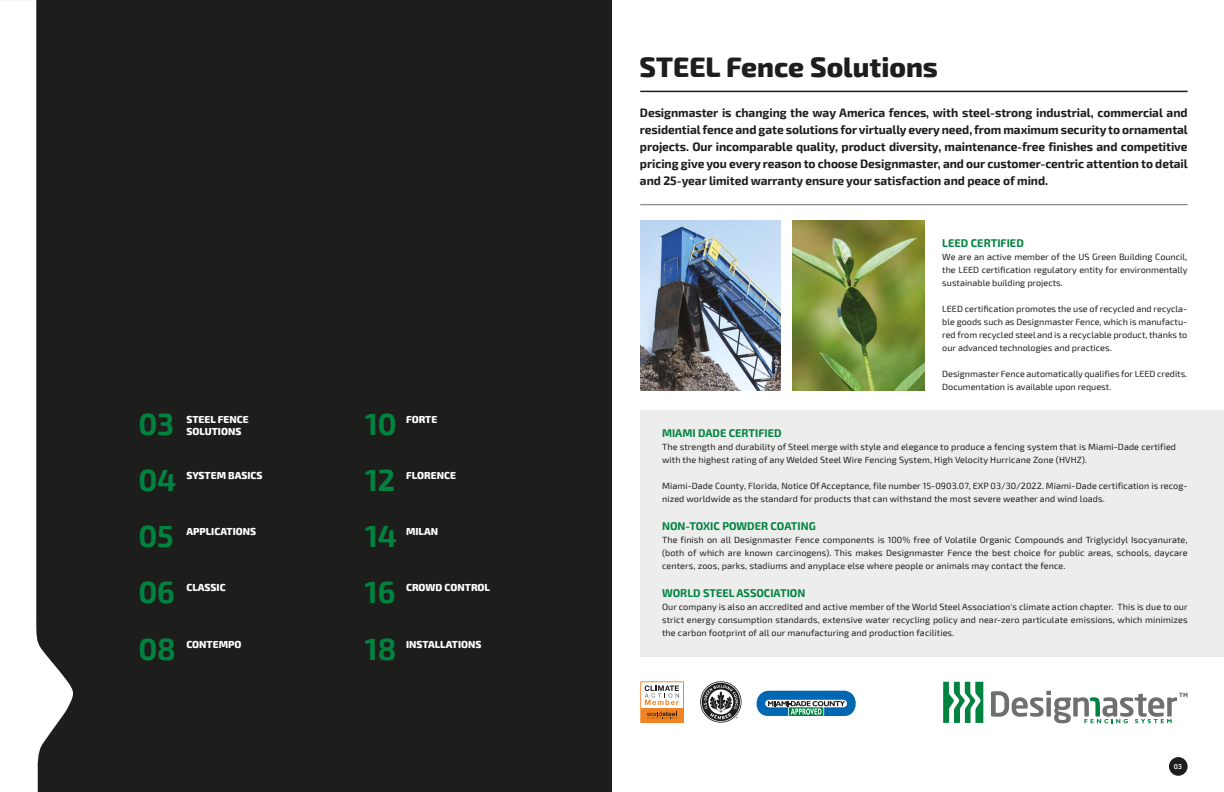
<style>
.page{position:relative;width:1224px;height:792px;background:#fff}
.page>*{position:absolute;margin:0;border:0;box-sizing:border-box;transform-origin:0 0}
.t1{font:700 30px "Exo 2";color:#00833f}
.t2{font:800 27.7px "Exo 2";color:#1d1d1b}
.t3{font:700 12px/17px "Exo 2";letter-spacing:-.005em;color:#1d1d1b;text-align:justify}
.t4{font:700 11px "Exo 2";color:#00833f}
.t5{font:800 10px "Exo 2";color:#fff}
.t6{font:9px/13px "Exo 2";letter-spacing:.01em;color:#1d1d1b;text-align:justify}
.t7{font:500 6.5px "Clan OT";color:#fff}
</style>
<div class="page">
<div style="left:640px;top:410px;width:584px;height:247px;background:#ededed"></div>
<hr style="left:640px;top:91px;width:548px;height:1px;background:#1d1d1b">
<hr style="left:640px;top:204px;width:548px;height:1px;background:#706f6f">
<div style="left:0;top:0;width:612px;height:792px;background:#1d1d1b"></div>
<svg style="left:943px;top:682px;width:40px;height:41px"></svg>
<svg style="left:991px;top:691px;width:197px;height:32px"></svg>
<img style="left:640px;top:221px;width:140px;height:169px">
<img style="left:793px;top:221px;width:132px;height:169px">
<svg style="left:640px;top:681px;width:44px;height:42px"></svg>
<svg style="left:700px;top:681px;width:41px;height:42px"></svg>
<svg style="left:756px;top:691px;width:100px;height:25px;background:#4389ae"></svg>
<svg style="left:0;top:0;width:73px;height:792px;fill:#fff"></svg>
<div style="left:1169px;top:757px;width:19px;height:19px;background:#1d1d1b;border-radius:50%"></div>
<h2 class="t2" style="left:640px;top:50px;width:300px">STEEL Fence Solutions</h2>
<p class="t3" style="left:640px;top:105px;width:549px">Designmaster is changing the way America fences, with steel-strong industrial, commercial and residential fence and gate solutions for virtually every need, from maximum security to ornamental projects. Our incomparable quality, product diversity, maintenance-free finishes and competitive pricing give you every reason to choose Designmaster, and our customer-centric attention to detail and 25-year limited warranty ensure your satisfaction and peace of mind.</p>
<p class="t4" style="left:942px;top:237px;width:83px">LEED CERTIFIED</p>
<p class="t6" style="left:942px;top:251px;width:247px">We are an active member of the US Green Building Council, the LEED certification regulatory entity for environmentally sustainable building projects.</p>
<p class="t6" style="left:942px;top:303px;width:247px">LEED certification promotes the use of recycled and recycla&shy;ble goods such as Designmaster Fence, which is manufactu&shy;red from recycled steel and is a recyclable product, thanks to our advanced technologies and practices.</p>
<p class="t6" style="left:942px;top:368px;width:247px">Designmaster Fence automatically qualifies for LEED credits.<br>Documentation is available upon request.</p>
<h1 class="t1" style="left:138px;top:406px;width:38px">03</h1>
<h1 class="t1" style="left:138px;top:463px;width:40px">04</h1>
<p class="t5" style="left:186px;top:413px;width:64px">STEEL FENCE</p>
<p class="t5" style="left:186px;top:425px;width:56px">SOLUTIONS</p>
<p class="t5" style="left:186px;top:469px;width:78px">SYSTEM BASICS</p>
<h1 class="t1" style="left:365px;top:406px;width:33px">10</h1>
<p class="t5" style="left:406px;top:413px;width:33px">FORTE</p>
<h1 class="t1" style="left:365px;top:463px;width:32px">12</h1>
<p class="t5" style="left:406px;top:469px;width:51px">FLORENCE</p>
<h1 class="t1" style="left:138px;top:519px;width:37px">05</h1>
<p class="t5" style="left:186px;top:526px;width:71px">APPLICATIONS</p>
<h1 class="t1" style="left:365px;top:519px;width:34px">14</h1>
<p class="t5" style="left:406px;top:526px;width:34px">MILAN</p>
<h1 class="t1" style="left:138px;top:575px;width:38px">06</h1>
<p class="t5" style="left:186px;top:582px;width:41px">CLASSIC</p>
<h1 class="t1" style="left:365px;top:575px;width:32px">16</h1>
<p class="t5" style="left:406px;top:582px;width:86px">CROWD CONTROL</p>
<h1 class="t1" style="left:138px;top:631px;width:39px">08</h1>
<p class="t5" style="left:186px;top:638px;width:57px">CONTEMPO</p>
<h1 class="t1" style="left:365px;top:631px;width:33px">18</h1>
<p class="t5" style="left:406px;top:638px;width:77px">INSTALLATIONS</p>
<p class="t4" style="left:662px;top:426px;width:121px">MIAMI DADE CERTIFIED</p>
<p class="t6" style="left:662px;top:440px;width:516px">The strength and durability of Steel merge with style and elegance to produce a fencing system that is Miami-Dade certified with the highest rating of any Welded Steel Wire Fencing System, High Velocity Hurricane Zone (HVHZ).</p>
<p class="t6" style="left:662px;top:479px;width:527px">Miami-Dade County, Florida, Notice Of Acceptance, file number 15-0903.07, EXP 03/30/2022. Miami-Dade certification is recog&shy;nized worldwide as the standard for products that can withstand the most severe weather and wind loads.</p>
<p class="t4" style="left:662px;top:519px;width:155px">NON-TOXIC POWDER COATING</p>
<p class="t6" style="left:662px;top:533px;width:527px">The finish on all Designmaster Fence components is 100% free of Volatile Organic Compounds and Triglycidyl Isocyanurate, (both of which are known carcinogens). This makes Designmaster Fence the best choice for public areas, schools, daycare centers, zoos, parks, stadiums and anyplace else where people or animals may contact the fence.</p>
<p class="t4" style="left:662px;top:586px;width:145px">WORLD STEEL ASSOCIATION</p>
<p class="t6" style="left:662px;top:600px;width:527px">Our company is also an accredited and active member of the World Steel Association's climate action chapter. This is due to our strict energy consumption standards, extensive water recycling policy and near-zero particulate emissions, which minimizes the carbon footprint of all our manufacturing and production facilities.</p>
<p class="t7" style="left:1174px;top:763px;width:10px">03</p>
</div>
